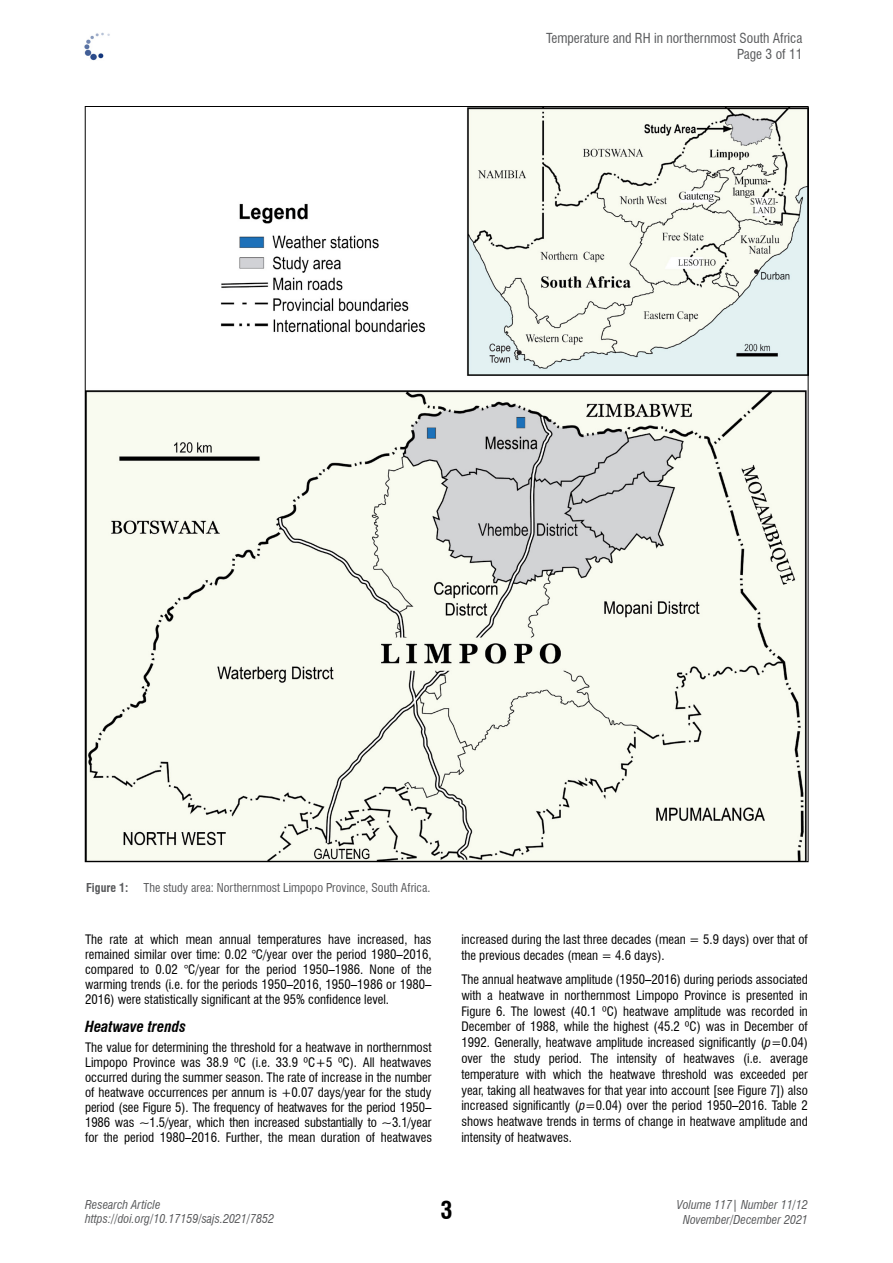
<style>
.page{position:relative;width:893px;height:1263px;background:#fff}
.page>*{position:absolute;margin:0;border:0;box-sizing:border-box;transform-origin:0 0}
.t1{font:700 condensed 24px "Swiss 721 BT";color:#000}
.Heading_2{font:italic 700 condensed 15px "Swiss 721 BT";color:#000}
.HEADER_top{font:condensed 13.5px "Swiss 721 BT";color:#58595b}
.BODY{font:condensed 12.75px/15.8px "Swiss 721 BT";color:#000;text-align:justify}
.t2{font:italic condensed 12px/14.4px "Swiss 721 BT";color:#58595b;text-align:center}
.FIG_caption{font:condensed 12px "Swiss 721 BT";color:#58595b}
.FIG_caption-2{font:700 condensed 12px "Swiss 721 BT";color:#58595b}
.s1{font-style:italic}
</style>
<div class="page">
<img style="left:84px;top:32px;width:26px;height:29px">
<img style="left:87px;top:108px;width:719px;height:752px">
<p class="HEADER_top" style="left:546px;top:30px;width:258px">Temperature and RH in northernmost South Africa</p>
<p class="HEADER_top" style="left:737px;top:46px;width:67px">Page 3 of 11</p>
<p class="FIG_caption-2" style="left:86px;top:880px;width:44px">Figure 1:</p>
<p class="FIG_caption" style="left:144px;top:880px;width:288px">The study area: Northernmost Limpopo Province, South Africa.</p>
<p class="BODY" style="left:85px;top:932px;width:348px;line-height:15px">The rate at which mean annual temperatures have increased, has remained similar over time: 0.02 °C/year over the period 1980–2016, compared to 0.02 °C/year for the period 1950–1986. None of the warming trends (i.e. for the periods 1950–2016, 1950–1986 or 1980– 2016) were statistically significant at the 95% confidence level.</p>
<p class="Heading_2" style="left:85px;top:1018px;width:102px">Heatwave trends</p>
<p class="BODY" style="left:85px;top:1039px;width:349px;line-height:15px">The value for determining the threshold for a heatwave in northernmost Limpopo Province was 38.9 ºC (i.e. 33.9 ºC+5 ºC). All heatwaves occurred during the summer season. The rate of increase in the number of heatwave occurrences per annum is +0.07 days/year for the study period (see Figure 5). The frequency of heatwaves for the period 1950– 1986 was ~1.5/year, which then increased substantially to ~3.1/year for the period 1980–2016. Further, the mean duration of heatwaves</p>
<p class="BODY" style="left:461px;top:932px;width:348px">increased during the last three decades (mean = 5.9 days) over that of the previous decades (mean = 4.6 days).</p>
<p class="BODY" style="left:461px;top:972px;width:348px">The annual heatwave amplitude (1950–2016) during periods associated with a heatwave in northernmost Limpopo Province is presented in Figure 6. The lowest (40.1 ºC) heatwave amplitude was recorded in December of 1988, while the highest (45.2 ºC) was in December of 1992. Generally, heatwave amplitude increased significantly (<span class="s1">p</span>=0.04) over the study period. The intensity of heatwaves (i.e. average temperature with which the heatwave threshold was exceeded per year, taking all heatwaves for that year into account [see Figure 7]) also increased significantly (<span class="s1">p</span>=0.04) over the period 1950–2016. Table 2 shows heatwave trends in terms of change in heatwave amplitude and intensity of heatwaves.</p>
<p class="t2" style="left:85px;top:1197px;width:191px;text-align:left">Research Article https://doi.org/10.17159/sajs.2021/7852</p>
<h1 class="t1" style="left:440px;top:1195px;width:13px">3</h1>
<p class="t2" style="left:677px;top:1198px;width:133px">Volume 117| Number 11/12<br>November/December 2021</p>
</div>
